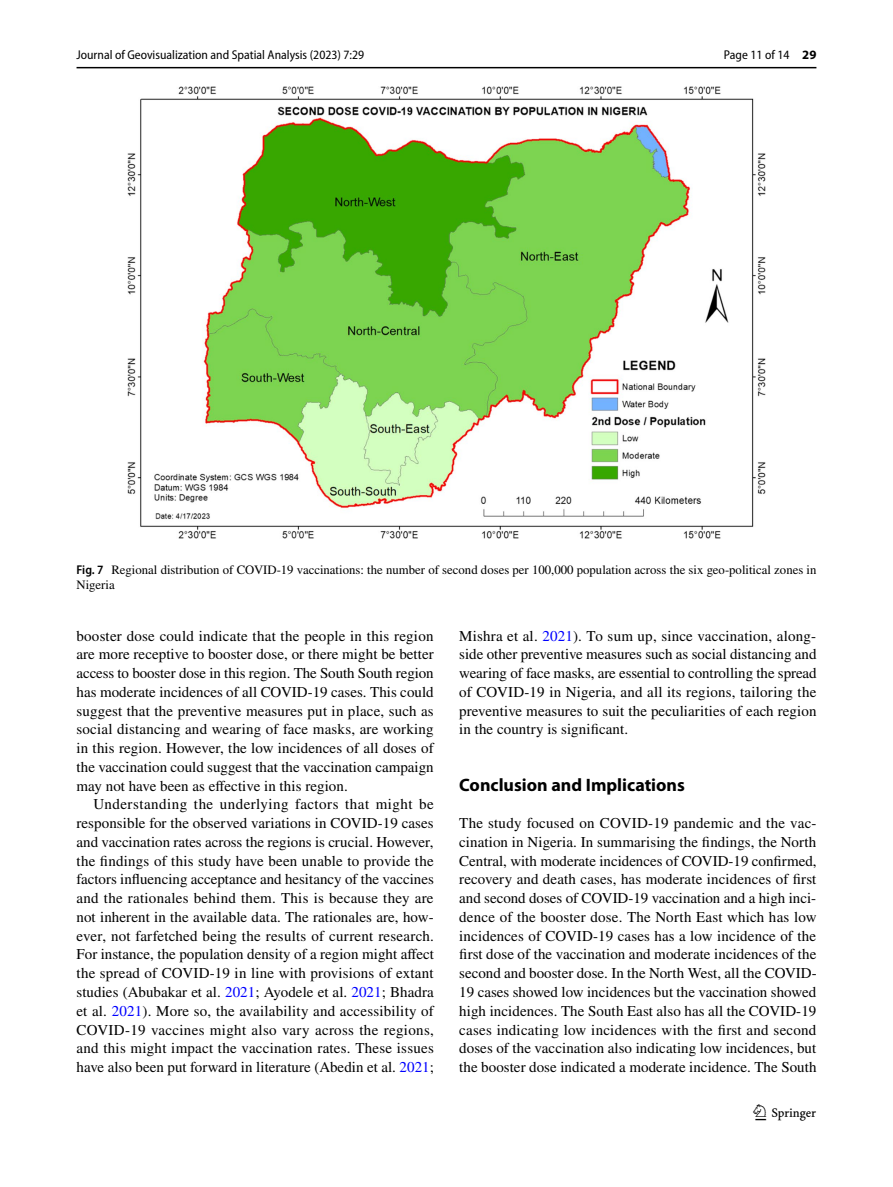
<style>
.page{position:relative;width:893px;height:1187px;background:#fff}
.page>*{position:absolute;margin:0;border:0;box-sizing:border-box;transform-origin:0 0}
.t1{font:22.5px "Springnew Regular 3";color:#000}
.t2{font:700 18px "Myriad Pro";color:#000}
.t3{font:15px/18.8px "STIX";letter-spacing:.005em;color:#000;text-align:justify}
.t4{font:12.75px/15px "STIX";color:#000}
.t5{font:semi-condensed 12.75px "Myriad Pro";color:#000}
.s1{font-weight:700;font-stretch:normal}
.s2{font-family:"Myriad Pro";font-weight:600;font-stretch:semi-condensed}
.s3{color:#00f}
</style>
<div class="page">
<hr style="left:77px;top:67px;width:739px;height:1px;background:#000">
<img style="left:128px;top:87px;width:637px;height:452px">
<p class="t5" style="left:77px;top:48px;width:289px">Journal of Geovisualization and Spatial Analysis (2023) 7:29</p>
<p class="t5" style="left:724px;top:48px;width:94px">Page 11 of 14 <span class="s1">29</span></p>
<p class="t4" style="left:77px;top:563px;width:741px"><span class="s2">Fig. 7</span> Regional distribution of COVID-19 vaccinations: the number of second doses per 100,000 population across the six geo-political zones in<br>Nigeria</p>
<p class="t3" style="left:77px;top:627px;width:359px">booster dose could indicate that the people in this region are more receptive to booster dose, or there might be better access to booster dose in this region. The South South region has moderate incidences of all COVID-19 cases. This could suggest that the preventive measures put in place, such as social distancing and wearing of face masks, are working in this region. However, the low incidences of all doses of the vaccination could suggest that the vaccination campaign may not have been as effective in this region.</p>
<p class="t3" style="left:77px;top:796px;width:359px;text-indent:17px">Understanding the underlying factors that might be responsible for the observed variations in COVID-19 cases and vaccination rates across the regions is crucial. However, the findings of this study have been unable to provide the factors influencing acceptance and hesitancy of the vaccines and the rationales behind them. This is because they are not inherent in the available data. The rationales are, how&shy;ever, not farfetched being the results of current research.<br>For instance, the population density of a region might affect the spread of COVID-19 in line with provisions of extant studies (Abubakar et al. <span class="s3">2021</span>; Ayodele et al. <span class="s3">2021</span>; Bhadra et al. <span class="s3">2021</span>). More so, the availability and accessibility of COVID-19 vaccines might also vary across the regions, and this might impact the vaccination rates. These issues have also been put forward in literature (Abedin et al. <span class="s3">2021</span>;</p>
<p class="t3" style="left:459px;top:627px;width:359px">Mishra et al. <span class="s3">2021</span>). To sum up, since vaccination, along&shy;side other preventive measures such as social distancing and wearing of face masks, are essential to controlling the spread of COVID-19 in Nigeria, and all its regions, tailoring the preventive measures to suit the peculiarities of each region in the country is significant.</p>
<p class="t2" style="left:459px;top:772px;width:227px">Conclusion and Implications</p>
<p class="t3" style="left:459px;top:814px;width:359px">The study focused on COVID-19 pandemic and the vac&shy;cination in Nigeria. In summarising the findings, the North Central, with moderate incidences of COVID-19 confirmed, recovery and death cases, has moderate incidences of first and second doses of COVID-19 vaccination and a high inci&shy;dence of the booster dose. The North East which has low incidences of COVID-19 cases has a low incidence of the first dose of the vaccination and moderate incidences of the second and booster dose. In the North West, all the COVID-19 cases showed low incidences but the vaccination showed high incidences. The South East also has all the COVID-19 cases indicating low incidences with the first and second doses of the vaccination also indicating low incidences, but the booster dose indicated a moderate incidence. The South</p>
<h1 class="t1" style="left:755px;top:1104px;width:62px">1 3</h1>
</div>
